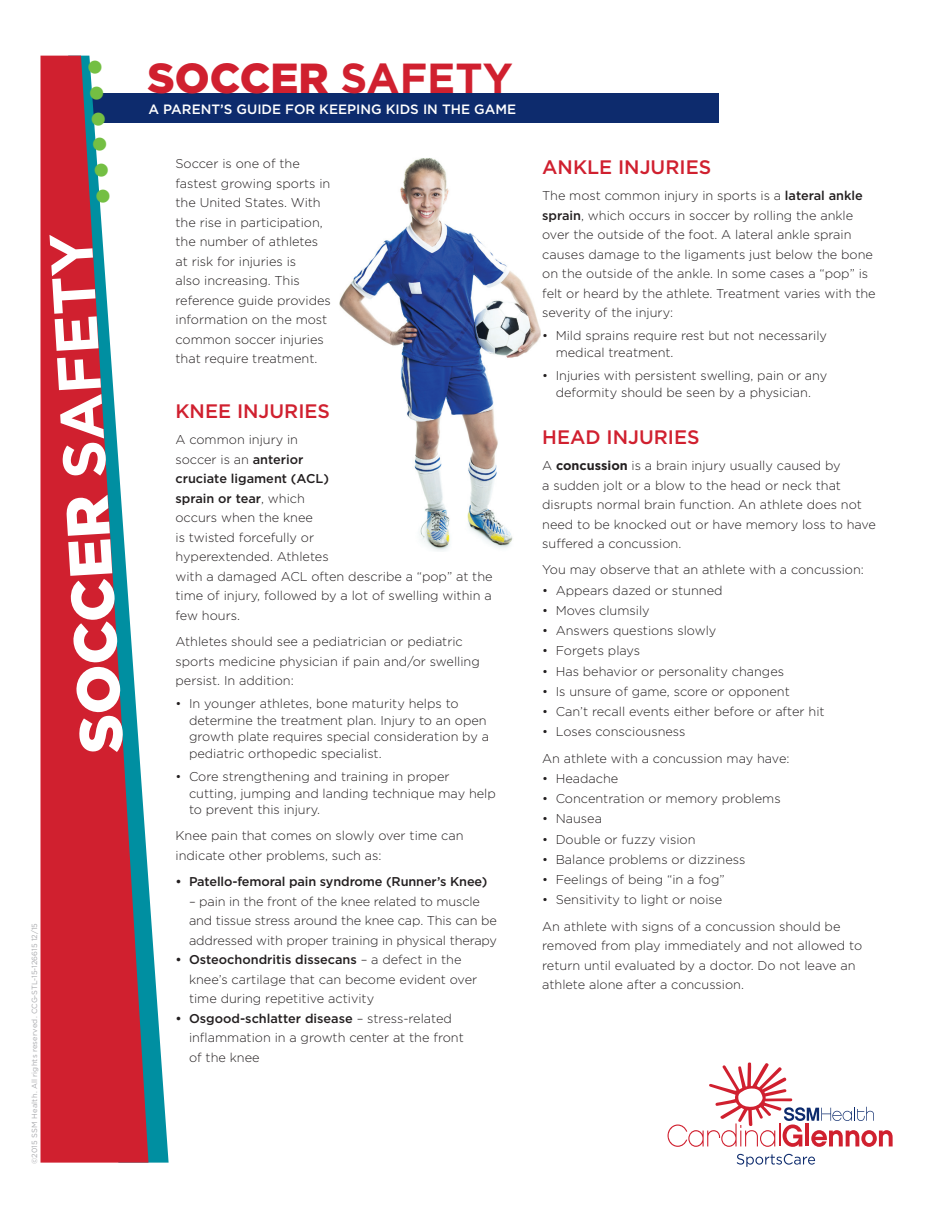
<style>
.page{position:relative;width:945px;height:1215px;background:#fff}
.page>*{position:absolute;margin:0;border:0;box-sizing:border-box;transform-origin:0 0}
.t1{font:900 60px "Gotham";color:#fff}
.t2{font:900 42px "Gotham";color:#d0202f}
.t3{font:22.5px "Wingdings";color:#74bf43}
.t4{font:500 19.5px "Gotham";color:#d0202f}
.t5{font:500 13.5px "Gotham";color:#fff}
.copy{font:300 12.75px/19.5px "Gotham";color:#231f20}
.t6{font:500 12.75px "Gotham";letter-spacing:-.01em;color:#231f20}
.t7{font:7.5px "Gotham";letter-spacing:.02em;color:#a8a9ad}
.s1{font-weight:700}
.s2{font-weight:500}
</style>
<div class="page">
<div style="left:81px;top:93px;width:638px;height:30px;background:#0d2b6d"></div>
<svg style="left:148px;top:875px;width:21px;height:288px"></svg>
<svg style="left:40px;top:56px;width:108px;height:1107px;fill:#d0202f"></svg>
<svg style="left:668px;top:1063px;width:225px;height:84px"></svg>
<svg style="left:737px;top:1154px;width:78px;height:13px"></svg>
<img style="left:339px;top:158px;width:201px;height:393px">
<p class="t3" style="left:91px;top:205px;width:147px;rotate:-93deg">●●●●●●</p>
<p class="t1" style="left:60px;top:756px;width:523px;rotate:-93deg">SOCCER <span class="s1">SAFETY</span></p>
<p class="t7" style="left:30px;top:1164px;width:242px;rotate:-90deg">©2015 SSM Health. All rights reserved. CCG-STL-15-126615 12/15</p>
<p class="t2" style="left:148px;top:49px;width:367px">SOCCER <span class="s1">SAFETY</span></p>
<p class="t5" style="left:149px;top:100px;width:369px">A PARENT’S GUIDE FOR KEEPING KIDS IN THE GAME</p>
<p class="copy" style="left:176px;top:154px;width:157px">Soccer is one of the fastest growing sports in the United States. With the rise in participation, the number of athletes at risk for injuries is<br>also increasing. This reference guide provides information on the most common soccer injuries that require treatment.</p>
<p class="t4" style="left:176px;top:399px;width:156px">KNEE INJURIES</p>
<p class="copy" style="left:176px;top:430px;width:319px">A common injury in<br>soccer is an <span class="s2">anterior<br>cruciate ligament (ACL)<br>sprain or tear</span>, which<br>occurs when the knee<br>is twisted forcefully or<br>hyperextended. Athletes<br>with a damaged ACL often describe a “pop” at the time of injury, followed by a lot of swelling within a few hours.</p>
<p class="copy" style="left:176px;top:632px;width:306px">Athletes should see a pediatrician or pediatric sports medicine physician if pain and/or swelling persist. In addition:</p>
<p class="copy" style="left:189px;top:695px;width:302px;line-height:16.5px;text-indent:-14px">• In younger athletes, bone maturity helps to determine the treatment plan. Injury to an open growth plate requires special consideration by a pediatric orthopedic specialist.</p>
<p class="copy" style="left:189px;top:768px;width:308px;line-height:16.5px;text-indent:-14px">• Core strengthening and training in proper cutting, jumping and landing technique may help to prevent this injury.</p>
<p class="copy" style="left:176px;top:826px;width:290px">Knee pain that comes on slowly over time can indicate other problems, such as:</p>
<p class="t6" style="left:176px;top:873px;width:313px">• Patello-femoral pain syndrome (Runner’s Knee)</p>
<p class="copy" style="left:189px;top:891px;width:310px">– pain in the front of the knee related to muscle and tissue stress around the knee cap. This can be addressed with proper training in physical therapy</p>
<p class="copy" style="left:189px;top:950px;width:290px;text-indent:-14px"><span class="s2">• Osteochondritis dissecans</span> – a defect in the knee’s cartilage that can become evident over time during repetitive activity</p>
<p class="copy" style="left:189px;top:1008px;width:276px;text-indent:-14px"><span class="s2">• Osgood-schlatter disease</span> – stress-related inflammation in a growth center at the front of the knee</p>
<p class="t4" style="left:542px;top:154px;width:171px">ANKLE INJURIES</p>
<p class="copy" style="left:542px;top:185px;width:335px">The most common injury in sports is a <span class="s2">lateral ankle sprain</span>, which occurs in soccer by rolling the ankle over the outside of the foot. A lateral ankle sprain causes damage to the ligaments just below the bone on the outside of the ankle. In some cases a “pop” is felt or heard by the athlete. Treatment varies with the severity of the injury:</p>
<p class="copy" style="left:556px;top:327px;width:273px;line-height:16.5px;text-indent:-14px">• Mild sprains require rest but not necessarily medical treatment.</p>
<p class="copy" style="left:542px;top:367px;width:287px;line-height:16.5px;text-align:center">• Injuries with persistent swelling, pain or any deformity should be seen by a physician.</p>
<p class="t4" style="left:542px;top:424px;width:159px">HEAD INJURIES</p>
<p class="copy" style="left:542px;top:455px;width:335px">A <span class="s1">concussion</span> is a brain injury usually caused by<br>a sudden jolt or a blow to the head or neck that disrupts normal brain function. An athlete does not need to be knocked out or have memory loss to have suffered a concussion.</p>
<p class="copy" style="left:542px;top:560px;width:323px">You may observe that an athlete with a concussion:</p>
<p class="copy" style="left:542px;top:580px;width:182px">• Appears dazed or stunned</p>
<p class="copy" style="left:542px;top:600px;width:109px">• Moves clumsily</p>
<p class="copy" style="left:542px;top:620px;width:176px">• Answers questions slowly</p>
<p class="copy" style="left:542px;top:641px;width:99px">• Forgets plays</p>
<p class="copy" style="left:542px;top:661px;width:243px">• Has behavior or personality changes</p>
<p class="copy" style="left:542px;top:681px;width:249px">• Is unsure of game, score or opponent</p>
<p class="copy" style="left:542px;top:701px;width:284px">• Can’t recall events either before or after hit</p>
<p class="copy" style="left:542px;top:722px;width:145px">• Loses consciousness</p>
<p class="copy" style="left:542px;top:748px;width:249px">An athlete with a concussion may have:</p>
<p class="copy" style="left:542px;top:768px;width:78px">• Headache</p>
<p class="copy" style="left:542px;top:788px;width:240px">• Concentration or memory problems</p>
<p class="copy" style="left:542px;top:809px;width:61px">• Nausea</p>
<p class="copy" style="left:542px;top:829px;width:155px">• Double or fuzzy vision</p>
<p class="copy" style="left:542px;top:849px;width:205px">• Balance problems or dizziness</p>
<p class="copy" style="left:542px;top:869px;width:184px">• Feelings of being “in a fog”</p>
<p class="copy" style="left:542px;top:890px;width:182px">• Sensitivity to light or noise</p>
<p class="copy" style="left:542px;top:916px;width:322px">An athlete with signs of a concussion should be removed from play immediately and not allowed to return until evaluated by a doctor. Do not leave an athlete alone after a concussion.</p>
</div>
